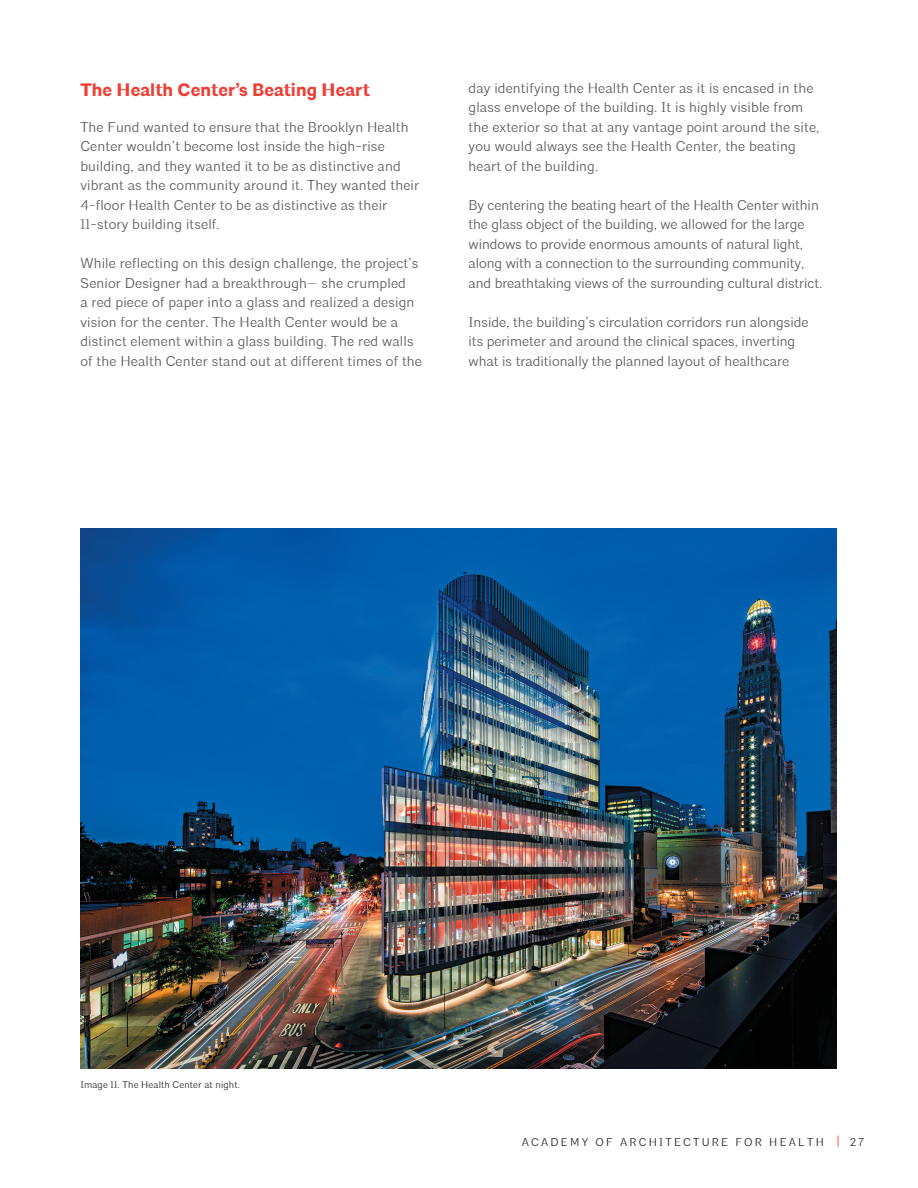
<style>
.page{position:relative;width:918px;height:1188px;background:#fff}
.page>*{position:absolute;margin:0;border:0;box-sizing:border-box;transform-origin:0 0}
.t1{font:700 18px "Architype";letter-spacing:.005em;color:#ee3e34}
.t2{font:300 14.25px/19.5px "Architype";letter-spacing:.01em;color:#57585a}
.t3{font:300 11.25px "Architype";letter-spacing:.2em;color:#231f20}
.t4{font:300 9.75px "Architype";letter-spacing:.015em;color:#231f20}
.s1{font-size:13.5px;color:#ee3e34}
</style>
<div class="page">
<img style="left:81px;top:528px;width:756px;height:540px">
<p class="t1" style="left:80px;top:79px;width:291px">The Health Center’s Beating Heart</p>
<p class="t2" style="left:80px;top:118px;width:340px">The Fund wanted to ensure that the Brooklyn Health Center wouldn’t become lost inside the high-rise building, and they wanted it to be as distinctive and vibrant as the community around it. They wanted their 4-floor Health Center to be as distinctive as their 11-story building itself.</p>
<p class="t2" style="left:80px;top:254px;width:343px">While reflecting on this design challenge, the project’s Senior Designer had a breakthrough— she crumpled<br>a red piece of paper into a glass and realized a design vision for the center. The Health Center would be a distinct element within a glass building. The red walls of the Health Center stand out at different times of the</p>
<p class="t2" style="left:469px;top:78px;width:353px">day identifying the Health Center as it is encased in the glass envelope of the building. It is highly visible from the exterior so that at any vantage point around the site, you would always see the Health Center, the beating heart of the building.</p>
<p class="t2" style="left:469px;top:195px;width:355px">By centering the beating heart of the Health Center within the glass object of the building, we allowed for the large windows to provide enormous amounts of natural light, along with a connection to the surrounding community, and breathtaking views of the surrounding cultural district.</p>
<p class="t2" style="left:469px;top:312px;width:342px">Inside, the building’s circulation corridors run alongside its perimeter and around the clinical spaces, inverting what is traditionally the planned layout of healthcare</p>
<p class="t4" style="left:80px;top:1078px;width:161px">Image 11. The Health Center at night.</p>
<p class="t3" style="left:522px;top:1135px;width:344px">ACADEMY OF ARCHITECTURE FOR HEALTH <span class="s1">|</span> 27</p>
</div>
